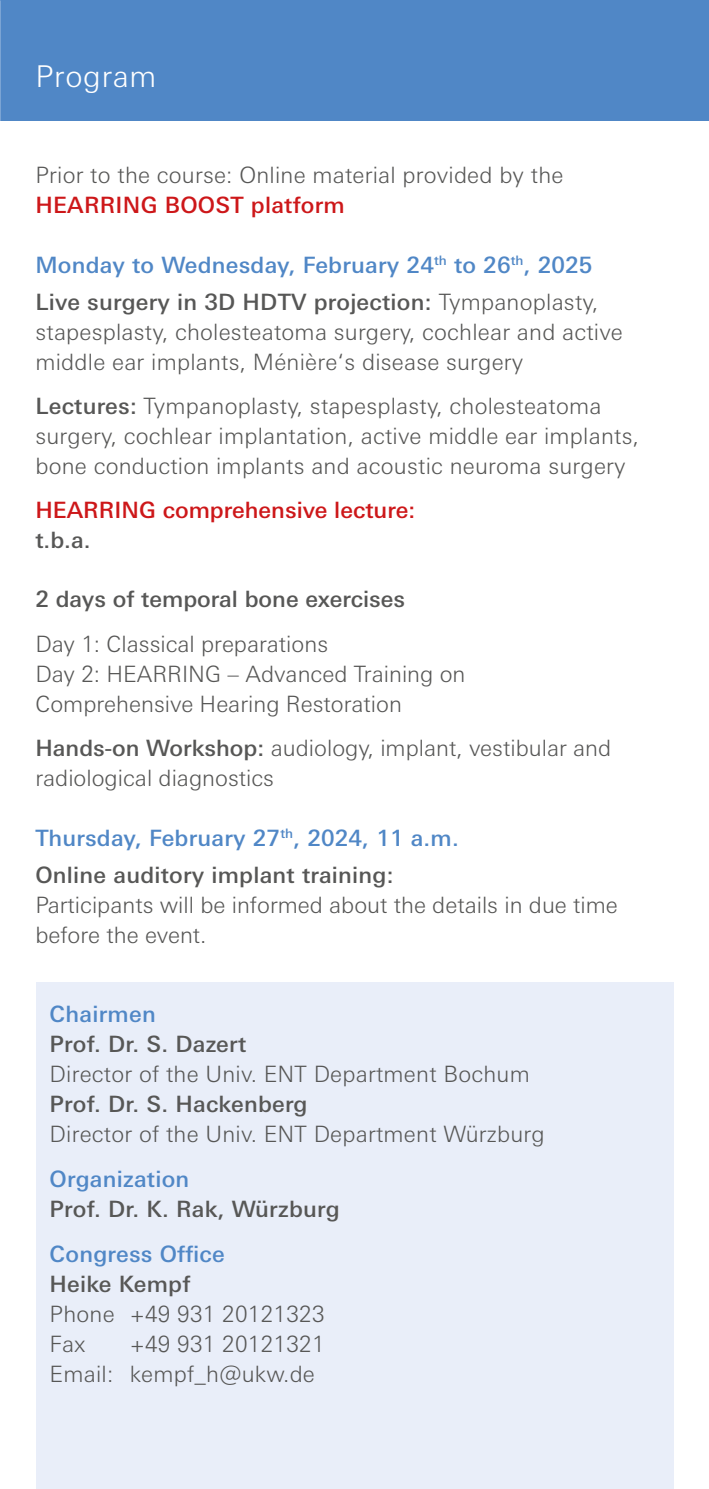
<style>
.page{position:relative;width:709px;height:1489px;background:#fff}
.page>*{position:absolute;margin:0;border:0;box-sizing:border-box;transform-origin:0 0}
.h2__Rubrikhead_weiß{font:300 30px "Univers Next Pro";letter-spacing:.025em;color:#fff}
.p__Body{font:300 22.5px/30px "Univers Next Pro";letter-spacing:.01em;color:#575756}
.h3__Body_fett_blau{font:300 22.5px/30px "Univers Next Pro";letter-spacing:.01em;color:#575756}
.p__Body-2{font:500 22.5px "Univers Next Pro";letter-spacing:.01em;color:#5087c6}
.h3__Body_fett_blau-2{font:500 22.5px/30px "Univers Next Pro";letter-spacing:.01em;color:#575756}
.p__Body-3{font:500 22.5px "Univers Next Pro";color:#cd1719}
.p__Body-4{font:500 22.5px "Univers Next Pro";color:#575756}
.h3__Body_fett_blau-3{font:500 22.5px/30px "Univers Next Pro";letter-spacing:.01em;color:#5087c6}
.s1{font-weight:500}
.s2{font-weight:500;color:#5087c6}
.s3{color:#5087c6}
.s4{color:#575756}
</style>
<div class="page">
<div style="left:0;top:0;width:709px;height:120px;background:#5087c6"></div>
<div style="left:36px;top:981px;width:637px;height:507px;background:#e9eef9"></div>
<img style="left:0;top:0;width:1px;height:245px">
<h2 class="h2__Rubrikhead_weiß" style="left:35px;top:58px;width:122px">Program</h2>
<p class="p__Body" style="left:35px;top:159px;width:529px">Prior to the course: Online material provided by the</p>
<p class="p__Body-3" style="left:35px;top:191px;width:311px">HEARRING BOOST platform</p>
<p class="p__Body-2" style="left:35px;top:251px;width:558px">Monday to Wednesday, February 24<sup>th</sup> to 26<sup>th</sup>, 2025</p>
<p class="p__Body" style="left:35px;top:286px;width:589px"><span class="s1">Live surgery in 3D HDTV projection:</span> Tympanoplasty, stapesplasty, cholesteatoma surgery, cochlear and active middle ear implants, Ménière‘s disease surgery</p>
<p class="p__Body" style="left:35px;top:391px;width:605px"><span class="s1">Lectures:</span> Tympanoplasty, stapesplasty, cholesteatoma surgery, cochlear implantation, active middle ear implants, bone conduction implants and acoustic neuroma surgery</p>
<p class="p__Body-3" style="left:35px;top:497px;width:381px">HEARRING comprehensive lecture:</p>
<p class="p__Body-4" style="left:35px;top:527px;width:57px">t.b.a.</p>
<p class="p__Body-4" style="left:35px;top:586px;width:371px">2 days of temporal bone exercises</p>
<p class="p__Body" style="left:35px;top:628px;width:294px">Day 1: Classical preparations</p>
<p class="p__Body" style="left:35px;top:658px;width:431px">Day 2: HEARRING – Advanced Training on</p>
<p class="p__Body" style="left:35px;top:688px;width:368px">Comprehensive Hearing Restoration</p>
<p class="p__Body" style="left:35px;top:732px;width:577px"><span class="s1">Hands-on Workshop:</span> audiology, implant, vestibular and radiological diagnostics</p>
<p class="p__Body-2" style="left:35px;top:824px;width:425px">Thursday, February 27<sup>th</sup>, 2024, 11 a.m.</p>
<p class="p__Body" style="left:35px;top:859px;width:584px"><span class="s1">Online auditory implant training:<br></span>Participants will be informed about the details in due time before the event.</p>
<h3 class="h3__Body_fett_blau" style="left:50px;top:998px;width:482px"><span class="s2">Chairmen<br></span><span class="s1">Prof. Dr. S. Dazert<br></span>Director of the Univ. ENT Department Bochum</h3>
<h3 class="h3__Body_fett_blau-2" style="left:50px;top:1088px;width:259px">Prof. Dr. S. Hackenberg</h3>
<h3 class="h3__Body_fett_blau" style="left:50px;top:1118px;width:496px">Director of the Univ. ENT Department Würzburg</h3>
<h3 class="h3__Body_fett_blau-2" style="left:50px;top:1163px;width:291px"><span class="s3">Organization<br></span>Prof. Dr. K. Rak, Würzburg</h3>
<h3 class="h3__Body_fett_blau-3" style="left:50px;top:1238px;width:177px">Congress Office<br><span class="s4">Heike Kempf</span></h3>
<h3 class="h3__Body_fett_blau" style="left:50px;top:1298px;width:276px">Phone +49 931 20121323</h3>
<h3 class="h3__Body_fett_blau" style="left:50px;top:1328px;width:38px">Fax</h3>
<h3 class="h3__Body_fett_blau" style="left:130px;top:1328px;width:196px">+49 931 20121321</h3>
<h3 class="h3__Body_fett_blau" style="left:50px;top:1358px;width:267px">Email: kempf_h@ukw.de</h3>
</div>
